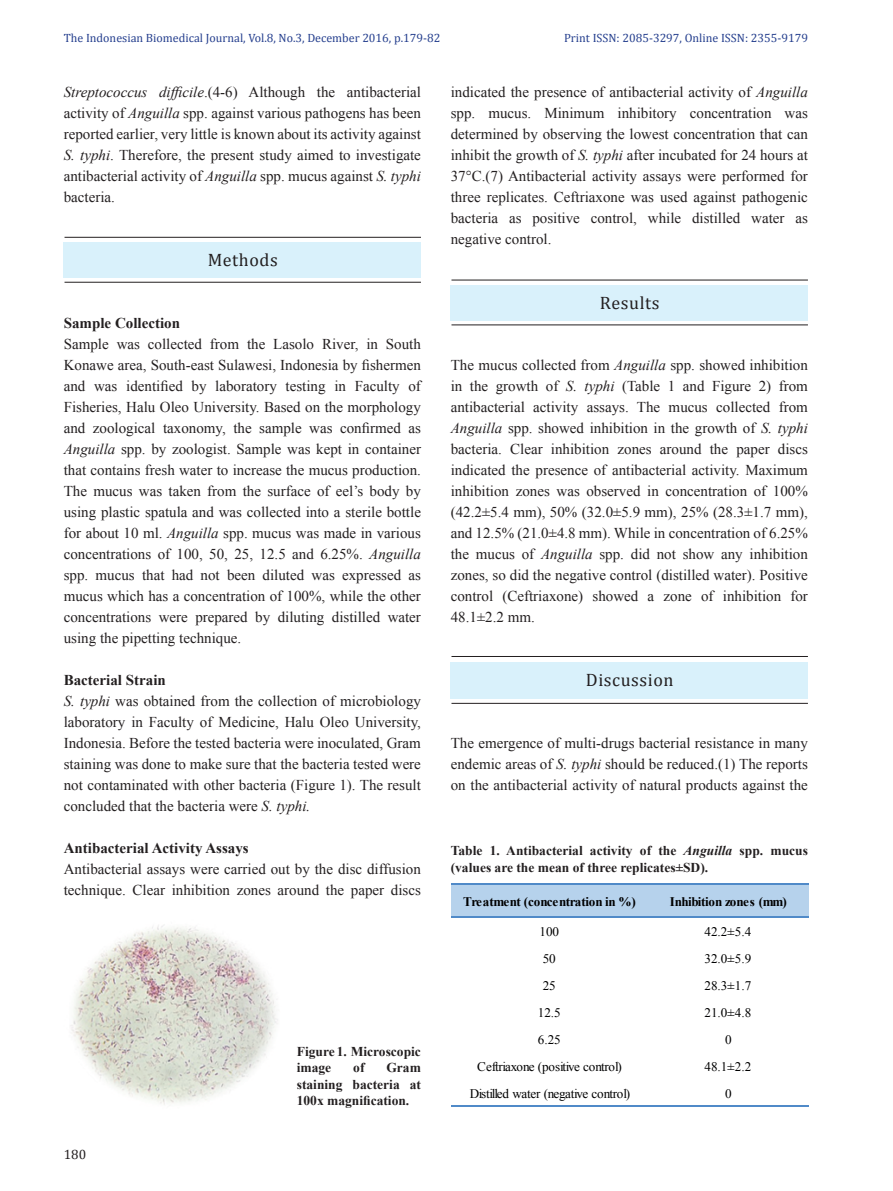
<style>
.page{position:relative;width:893px;height:1191px;background:#fff}
.page>*{position:absolute;margin:0;border:0;box-sizing:border-box;transform-origin:0 0}
.Content_Separator{font:18px "Cambria";letter-spacing:.03em;color:#231f20}
.Body_Text{font:15px/21px "Times New Roman";color:#231f20;text-align:justify}
.Body_Text-2{font:700 15px "Times New Roman";color:#231f20}
.Figure_Legend{font:700 13.5px/16.5px "Times New Roman";color:#231f20}
.t1{font:13.5px "Cambria";color:#231f20}
.t2{font:13.05px "Times New Roman";letter-spacing:-.015em;color:#000001}
.t3{font:700 13.05px "Times New Roman";letter-spacing:-.025em;color:#000001}
.t4{font:12px "Cambria";color:#253f8e}
.s1{font-style:italic}
</style>
<div class="page">
<hr style="left:65px;top:237px;width:356px;height:1px;background:#231f20">
<hr style="left:65px;top:282px;width:356px;height:1px;background:#231f20">
<div style="left:64px;top:242px;width:357px;height:36px;background:#d9f1fb"></div>
<hr style="left:451px;top:280px;width:357px;height:1px;background:#231f20">
<hr style="left:451px;top:324px;width:357px;height:1px;background:#231f20">
<div style="left:451px;top:285px;width:357px;height:35px;background:#d9f1fb"></div>
<img style="left:70px;top:925px;width:208px;height:180px">
<hr style="left:451px;top:656px;width:357px;height:1px;background:#231f20">
<hr style="left:451px;top:703px;width:357px;height:1px;background:#231f20">
<div style="left:451px;top:662px;width:357px;height:37px;background:#d9f1fb"></div>
<div style="left:451px;top:883px;width:358px;height:35px;background:#b6d2ec"></div>
<hr style="left:451px;top:883px;width:358px;height:1px;background:#508ac8">
<hr style="left:451px;top:916px;width:358px;height:2px;background:#508ac8">
<hr style="left:451px;top:1105px;width:358px;height:2px;background:#508ac8">
<p class="t4" style="left:64px;top:31px;width:378px">The Indonesian Biomedical Journal, Vol.8, No.3, December 2016, p.179-82</p>
<p class="t4" style="left:564px;top:31px;width:245px">Print ISSN: 2085-3297, Online ISSN: 2355-9179</p>
<p class="Body_Text" style="left:64px;top:81px;width:359px"><span class="s1">Streptococcus difficile</span>.(4-6) Although the antibacterial activity of <span class="s1">Anguilla</span> spp. against various pathogens has been reported earlier, very little is known about its activity against <span class="s1">S. typhi</span>. Therefore, the present study aimed to investigate antibacterial activity of <span class="s1">Anguilla</span> spp. mucus against <span class="s1">S. typhi </span>bacteria.</p>
<p class="Content_Separator" style="left:208px;top:249px;width:72px">Methods</p>
<p class="Body_Text-2" style="left:64px;top:312px;width:118px">Sample Collection</p>
<p class="Body_Text" style="left:64px;top:333px;width:359px">Sample was collected from the Lasolo River, in South Konawe area, South-east Sulawesi, Indonesia by fishermen and was identified by laboratory testing in Faculty of Fisheries, Halu Oleo University. Based on the morphology and zoological taxonomy, the sample was confirmed as <span class="s1">Anguilla</span> spp. by zoologist. Sample was kept in container that contains fresh water to increase the mucus production.<br>The mucus was taken from the surface of eel’s body by using plastic spatula and was collected into a sterile bottle for about 10 ml. <span class="s1">Anguilla</span> spp. mucus was made in various concentrations of 100, 50, 25, 12.5 and 6.25%. <span class="s1">Anguilla </span>spp. mucus that had not been diluted was expressed as mucus which has a concentration of 100%, while the other concentrations were prepared by diluting distilled water using the pipetting technique.</p>
<p class="Body_Text-2" style="left:64px;top:669px;width:104px">Bacterial Strain</p>
<p class="Body_Text" style="left:64px;top:690px;width:359px"><span class="s1">S. typhi</span> was obtained from the collection of microbiology laboratory in Faculty of Medicine, Halu Oleo University, Indonesia. Before the tested bacteria were inoculated, Gram staining was done to make sure that the bacteria tested were not contaminated with other bacteria (Figure 1). The result concluded that the bacteria were <span class="s1">S. typhi.</span></p>
<p class="Body_Text-2" style="left:64px;top:837px;width:186px">Antibacterial Activity Assays</p>
<p class="Body_Text" style="left:64px;top:858px;width:359px">Antibacterial assays were carried out by the disc diffusion technique. Clear inhibition zones around the paper discs</p>
<p class="t1" style="left:64px;top:1146px;width:24px">180</p>
<p class="Figure_Legend" style="left:297px;top:1042px;width:126px">Figure 1. Microscopic image</p>
<p class="Figure_Legend" style="left:297px;top:1059px;width:126px;text-align:justify;text-indent:90px">Gram staining bacteria at 100x magnification.</p>
<p class="Figure_Legend" style="left:353px;top:1059px;width:13px">of</p>
<p class="Body_Text" style="left:451px;top:81px;width:359px">indicated the presence of antibacterial activity of <span class="s1">Anguilla </span>spp. mucus. Minimum inhibitory concentration was determined by observing the lowest concentration that can inhibit the growth of <span class="s1">S. typhi</span> after incubated for 24 hours at 37°C.(7) Antibacterial activity assays were performed for three replicates. Ceftriaxone was used against pathogenic bacteria as positive control, while distilled water as negative control.</p>
<p class="Content_Separator" style="left:600px;top:292px;width:61px">Results</p>
<p class="Body_Text" style="left:451px;top:354px;width:359px">The mucus collected from <span class="s1">Anguilla</span> spp. showed inhibition in the growth of <span class="s1">S. typhi</span> (Table 1 and Figure 2) from antibacterial activity assays. The mucus collected from <span class="s1">Anguilla</span> spp. showed inhibition in the growth of <span class="s1">S. typhi </span>bacteria. Clear inhibition zones around the paper discs indicated the presence of antibacterial activity. Maximum inhibition zones was observed in concentration of 100% (42.2±5.4 mm), 50% (32.0±5.9 mm), 25% (28.3±1.7 mm), and 12.5% (21.0±4.8 mm). While in concentration of 6.25% the mucus of <span class="s1">Anguilla</span> spp. did not show any inhibition zones, so did the negative control (distilled water). Positive control (Ceftriaxone) showed a zone of inhibition for 48.1±2.2 mm.</p>
<p class="Content_Separator" style="left:586px;top:669px;width:89px">Discussion</p>
<p class="Body_Text" style="left:451px;top:732px;width:359px">The emergence of multi-drugs bacterial resistance in many endemic areas of <span class="s1">S. typhi</span> should be reduced.(1) The reports on the antibacterial activity of natural products against the</p>
<p class="Figure_Legend" style="left:451px;top:842px;width:359px">Table 1. Antibacterial activity of the <span class="s1">Anguilla</span> spp. mucus (values are the mean of three replicates±SD).</p>
<p class="t3" style="left:463px;top:892px;width:174px">Treatment (concentration in %)</p>
<p class="t3" style="left:670px;top:892px;width:118px">Inhibition zones (mm)</p>
<p class="t2" style="left:539px;top:922px;width:21px">100</p>
<p class="t2" style="left:704px;top:922px;width:48px">42.2±5.4</p>
<p class="t2" style="left:543px;top:949px;width:15px">50</p>
<p class="t2" style="left:704px;top:949px;width:48px">32.0±5.9</p>
<p class="t2" style="left:543px;top:976px;width:15px">25</p>
<p class="t2" style="left:704px;top:976px;width:48px">28.3±1.7</p>
<p class="t2" style="left:538px;top:1003px;width:24px">12.5</p>
<p class="t2" style="left:704px;top:1003px;width:48px">21.0±4.8</p>
<p class="t2" style="left:538px;top:1030px;width:24px">6.25</p>
<p class="t2" style="left:725px;top:1030px;width:8px">0</p>
<p class="t2" style="left:477px;top:1057px;width:146px">Ceftriaxone (positive control)</p>
<p class="t2" style="left:704px;top:1057px;width:48px">48.1±2.2</p>
<p class="t2" style="left:470px;top:1084px;width:162px">Distilled water (negative control)</p>
<p class="t2" style="left:725px;top:1084px;width:8px">0</p>
</div>
